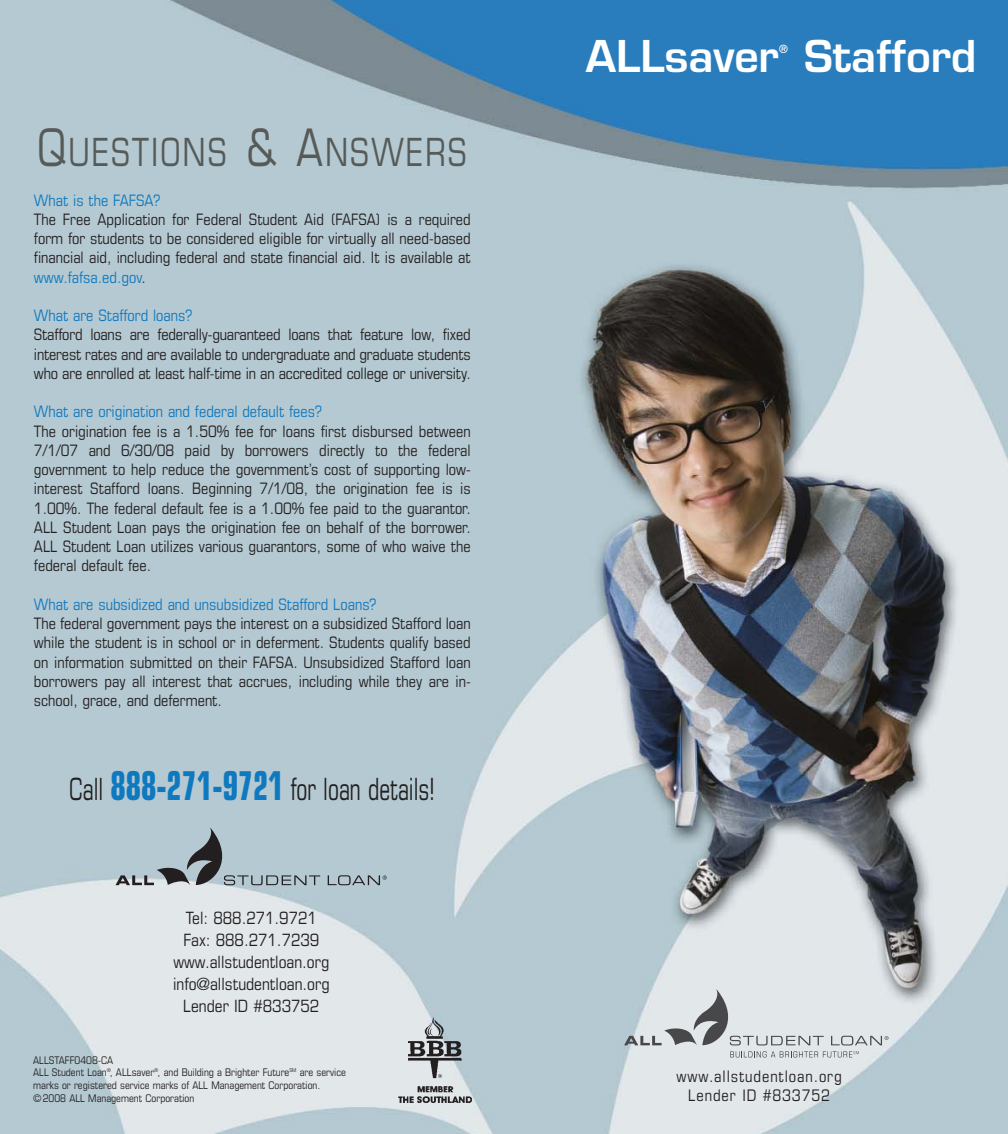
<style>
.page{position:relative;width:1008px;height:1134px;background:#fff}
.page>*{position:absolute;margin:0;border:0;box-sizing:border-box;transform-origin:0 0}
.t1{font:600 42.7px "Eurostile";color:#fff}
.t2{font:37.62px "Eurostile";letter-spacing:.09em;color:#575b58;scale:.77 1}
.t3{font:condensed 30.62px "Eurostile";color:#231f20;scale:.77 1}
.t4{font:condensed 16.97px/22.1px "Eurostile";color:#231f20;text-align:center}
.t5{font:condensed 15.92px/18.6px "Eurostile";letter-spacing:.055em;color:#231f20;text-align:center}
.t6{font:condensed 15.75px/19.2px "Eurostile";color:#231f20;text-align:justify}
.t7{font:condensed 15.75px "Eurostile";color:#0f79bf}
.t8{font:600 11.03px "Eurostile";color:#fff}
.t9{font:condensed 10.5px/12.6px "Eurostile";color:#231f20}
.s1{font-size:50.05px}
.s2{color:#0f79bf}
.s3{font-weight:700;font-size:39.73px;color:#0f79bf}
</style>
<div class="page">
<img style="left:0;top:0;width:1008px;height:1134px">
<svg style="left:328px;top:875px;width:59px;height:10px"></svg>
<svg style="left:116px;top:828px;width:204px;height:57px;background:#a1b2b9"></svg>
<img style="left:395px;top:1015px;width:79px;height:91px">
<svg style="left:831px;top:1036px;width:58px;height:9px"></svg>
<svg style="left:624px;top:989px;width:200px;height:56px;background:#c9ced2"></svg>
<svg style="left:730px;top:1051px;width:129px;height:7px"></svg>
<h2 class="t2" style="left:38px;top:138px;width:558px"><span class="s1">Q</span>UESTIONS <span class="s1">&amp; A</span>NSWERS</h2>
<p class="t7" style="left:34px;top:194px;width:128px">What is the FAFSA?</p>
<p class="t6" style="left:34px;top:211px;width:438px">The Free Application for Federal Student Aid (FAFSA) is a required form for students to be considered eligible for virtually all need-based financial aid, including federal and state financial aid. It is available at <span class="s2">www.fafsa.ed.gov</span>.</p>
<p class="t7" style="left:34px;top:310px;width:160px">What are Stafford loans?</p>
<p class="t6" style="left:34px;top:327px;width:438px">Stafford loans are federally-guaranteed loans that feature low, fixed interest rates and are available to undergraduate and graduate students who are enrolled at least half-time in an accredited college or university.</p>
<p class="t7" style="left:34px;top:406px;width:289px">What are origination and federal default fees?</p>
<p class="t6" style="left:34px;top:423px;width:438px">The origination fee is a 1.50% fee for loans first disbursed between 7/1/07 and 6/30/08 paid by borrowers directly to the federal government to help reduce the government’s cost of supporting low&shy;interest Stafford loans. Beginning 7/1/08, the origination fee is is 1.00%. The federal default fee is a 1.00% fee paid to the guarantor.<br>ALL Student Loan pays the origination fee on behalf of the borrower.<br>ALL Student Loan utilizes various guarantors, some of who waive the federal default fee.</p>
<p class="t7" style="left:34px;top:599px;width:344px">What are subsidized and unsubsidized Stafford Loans?</p>
<p class="t6" style="left:34px;top:615px;width:438px">The federal government pays the interest on a subsidized Stafford loan while the student is in school or in deferment. Students qualify based on information submitted on their FAFSA. Unsubsidized Stafford loan borrowers pay all interest that accrues, including while they are in&shy;school, grace, and deferment.</p>
<h3 class="t3" style="left:69px;top:778px;width:476px">Call <span class="s3">888-271-9721</span> for loan details!</h3>
<p class="t4" style="left:173px;top:909px;width:158px">Tel: 888.271.9721<br>Fax: 888.271.7239 www.allstudentloan.org info@allstudentloan.org<br>Lender ID #833752</p>
<p class="t9" style="left:33px;top:1055px;width:314px">ALLSTAFF0408-CA<br>ALL Student Loan<sup>®</sup>, ALLsaver<sup>®</sup>, and Building a Brighter Future<sup>SM</sup> are service marks or registered service marks of ALL Management Corporation. ©2008 ALL Management Corporation</p>
<h1 class="t1" style="left:586px;top:40px;width:195px">ALLsaver</h1>
<p class="t8" style="left:779px;top:45px;width:10px">®</p>
<h1 class="t1" style="left:804px;top:40px;width:174px">Stafford</h1>
<p class="t5" style="left:677px;top:1069px;width:167px">www.allstudentloan.org<br>Lender ID #833752</p>
</div>
